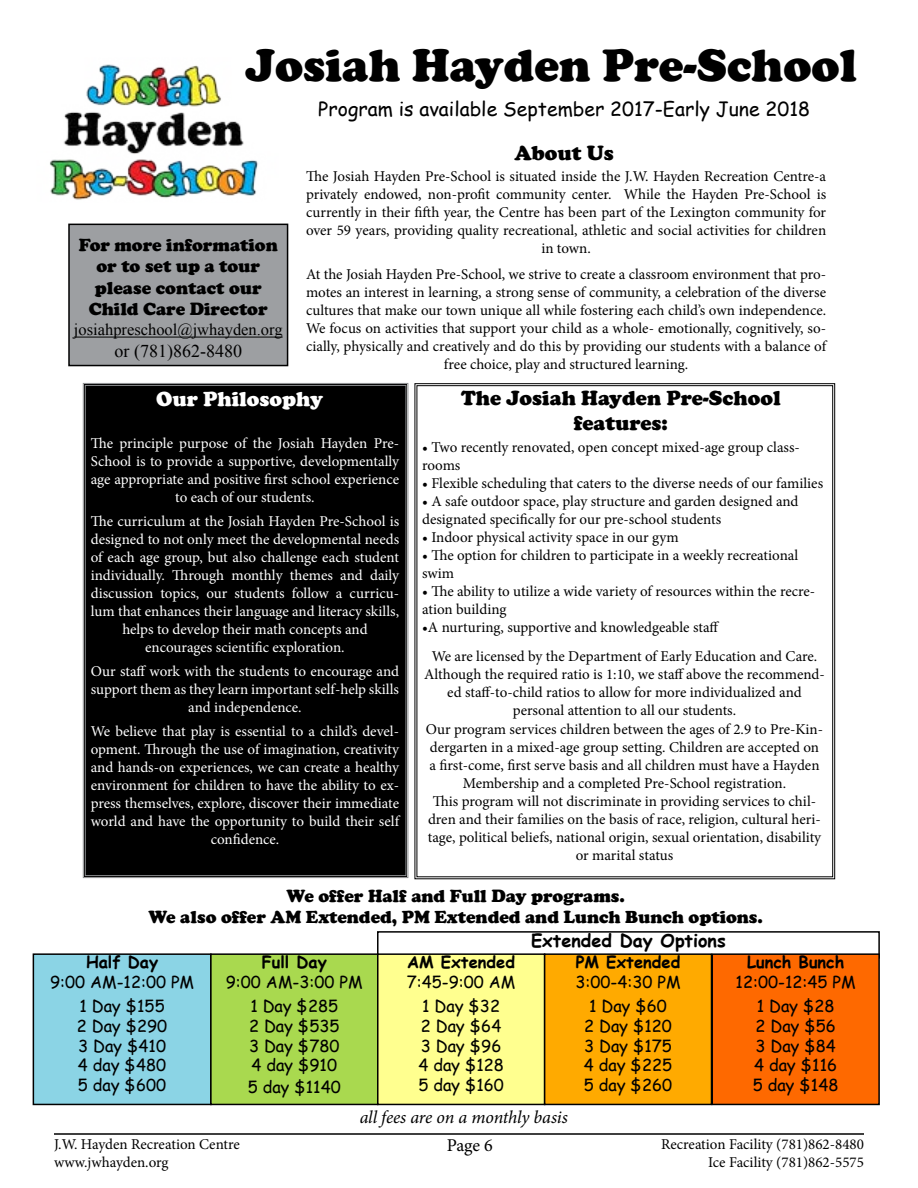
<style>
.page{position:relative;width:918px;height:1188px;background:#fff}
.page>*{position:absolute;margin:0;border:0;box-sizing:border-box;transform-origin:0 0}
.t1{font:900 46.8px "Cooper";color:#000}
.t2{font:900 21px/25.2px "Cooper";color:#000;text-align:center}
.t3{font:900 21px "Cooper";color:#fff}
.t4{font:19.5px "Comic Sans MS";color:#000}
.t5{font:900 18px/21.6px "Cooper";color:#000;text-align:center}
.t6{font:italic 18px "Minion Pro";letter-spacing:-.01em;color:#000}
.t7{font:700 18px "Comic Sans MS";color:#000}
.t8{font:18px "Times New Roman";color:#000}
.t9{font:18px "Minion Pro";color:#000}
.t10{font:16.5px/19.8px "Comic Sans MS";color:#000;text-align:center}
.t11{font:700 16.5px "Comic Sans MS";color:#000}
.t12{font:16.5px "Times New Roman";color:#000}
.t13{font:15px/18px "Minion Pro";color:#000}
.t14{font:15px/18px "Minion Pro";color:#fff;text-align:center}
</style>
<div class="page">
<div style="left:82px;top:383px;width:327px;height:496px;background:#000"></div>
<div style="left:85px;top:385px;width:321px;height:491px;border:1px solid #8a8c8e"></div>
<svg style="left:414px;top:383px;width:422px;height:497px"></svg>
<hr style="left:54px;top:1133px;width:810px;height:2px;background:#000">
<div style="left:377px;top:931px;width:503px;height:28px;border:2px solid #000"></div>
<div style="left:33px;top:954px;width:178px;height:150px;background:#8bd4e5"></div>
<div style="left:33px;top:953px;width:179px;height:152px;border:2px solid #000"></div>
<div style="left:211px;top:954px;width:167px;height:150px;background:#a9d94f"></div>
<div style="left:210px;top:953px;width:168px;height:152px;border:2px solid #000"></div>
<div style="left:378px;top:954px;width:167px;height:150px;background:#ffff8f"></div>
<div style="left:377px;top:953px;width:168px;height:152px;border:2px solid #000"></div>
<div style="left:545px;top:954px;width:166px;height:150px;background:#fa0"></div>
<div style="left:544px;top:953px;width:168px;height:152px;border:2px solid #000"></div>
<div style="left:712px;top:954px;width:167px;height:150px;background:#fe6900"></div>
<div style="left:712px;top:953px;width:168px;height:152px;border:2px solid #000"></div>
<img style="left:50px;top:64px;width:208px;height:136px">
<div style="left:69px;top:224px;width:219px;height:142px;background:#9d9fa2"></div>
<hr style="left:74px;top:337px;width:209px;height:1px;background:#000">
<div style="left:68px;top:224px;width:220px;height:142px;border:2px solid #000"></div>
<h1 class="t1" style="left:246px;top:38px;width:613px">Josiah Hayden Pre-School</h1>
<h3 class="t4" style="left:318px;top:95px;width:493px">Program is available September 2017-Early June 2018</h3>
<p class="t5" style="left:79px;top:234px;width:201px">For more information or to set up a tour please contact our<br>Child Care Director</p>
<p class="t12" style="left:74px;top:319px;width:210px">josiahpreschool@jwhayden.org</p>
<p class="t8" style="left:115px;top:339px;width:129px">or (781)862-8480</p>
<h2 class="t2" style="left:514px;top:140px;width:101px">About Us</h2>
<p class="t13" style="left:306px;top:168px;width:522px;text-align:center">The Josiah Hayden Pre-School is situated inside the J.W. Hayden Recreation Centre-a privately endowed, non-profit community center. While the Hayden Pre-School is currently in their fifth year, the Centre has been part of the Lexington community for over 59 years, providing quality recreational, athletic and social activities for children in town.</p>
<p class="t13" style="left:306px;top:265px;width:522px;text-align:center">At the Josiah Hayden Pre-School, we strive to create a classroom environment that pro&shy;motes an interest in learning, a strong sense of community, a celebration of the diverse cultures that make our town unique all while fostering each child’s own independence.<br>We focus on activities that support your child as a whole- emotionally, cognitively, so&shy;cially, physically and creatively and do this by providing our students with a balance of free choice, play and structured learning.</p>
<h2 class="t3" style="left:156px;top:387px;width:169px">Our Philosophy</h2>
<h2 class="t2" style="left:461px;top:385px;width:321px">The Josiah Hayden Pre-School features:</h2>
<p class="t14" style="left:91px;top:434px;width:310px">The principle purpose of the Josiah Hayden Pre-School is to provide a supportive, developmentally age appropriate and positive first school experience to each of our students.</p>
<p class="t14" style="left:91px;top:512px;width:310px">The curriculum at the Josiah Hayden Pre-School is designed to not only meet the developmental needs of each age group, but also challenge each student individually. Through monthly themes and daily discussion topics, our students follow a curricu&shy;lum that enhances their language and literacy skills, helps to develop their math concepts and encourages scientific exploration.</p>
<p class="t14" style="left:91px;top:662px;width:310px">Our staff work with the students to encourage and support them as they learn important self-help skills and independence.</p>
<p class="t14" style="left:91px;top:722px;width:310px">We believe that play is essential to a child’s devel&shy;opment. Through the use of imagination, creativity and hands-on experiences, we can create a healthy environment for children to have the ability to ex&shy;press themselves, explore, discover their immediate world and have the opportunity to build their self confidence.</p>
<p class="t13" style="left:422px;top:439px;width:379px">• Two recently renovated, open concept mixed-age group class&shy;rooms</p>
<p class="t13" style="left:422px;top:475px;width:403px">• Flexible scheduling that caters to the diverse needs of our families</p>
<p class="t13" style="left:422px;top:493px;width:378px">• A safe outdoor space, play structure and garden designed and designated specifically for our pre-school students</p>
<p class="t13" style="left:422px;top:529px;width:258px">• Indoor physical activity space in our gym</p>
<p class="t13" style="left:422px;top:547px;width:378px">• The option for children to participate in a weekly recreational swim</p>
<p class="t13" style="left:422px;top:583px;width:395px">• The ability to utilize a wide variety of resources within the recre&shy;ation building</p>
<p class="t13" style="left:432px;top:613px;width:387px;line-height:28.5px;text-indent:-10px">•A nurturing, supportive and knowledgeable staff<br>We are licensed by the Department of Early Education and Care.</p>
<p class="t13" style="left:424px;top:665px;width:402px;text-align:center">Although the required ratio is 1:10, we staff above the recommend&shy;ed staff-to-child ratios to allow for more individualized and personal attention to all our students.</p>
<p class="t13" style="left:426px;top:721px;width:399px;text-align:center">Our program services children between the ages of 2.9 to Pre-Kin&shy;dergarten in a mixed-age group setting. Children are accepted on a first-come, first serve basis and all children must have a Hayden Membership and a completed Pre-School registration.<br>This program will not discriminate in providing services to chil&shy;dren and their families on the basis of race, religion, cultural heri&shy;tage, political beliefs, national origin, sexual orientation, disability or marital status</p>
<p class="t5" style="left:148px;top:885px;width:616px">We offer Half and Full Day programs.<br>We also offer AM Extended, PM Extended and Lunch Bunch options.</p>
<p class="t11" style="left:86px;top:950px;width:74px">Half Day</p>
<p class="t10" style="left:50px;top:969px;width:146px;line-height:24px">9:00 AM-12:00 PM<br>1 Day $155</p>
<p class="t10" style="left:77px;top:1015px;width:92px;text-align:justify">2 Day $290<br>3 Day $410<br>4 day $480<br>5 day $600</p>
<p class="t7" style="left:531px;top:927px;width:196px">Extended Day Options</p>
<p class="t11" style="left:262px;top:950px;width:67px">Full Day</p>
<p class="t10" style="left:226px;top:969px;width:138px;line-height:24px">9:00 AM-3:00 PM<br>1 Day $285</p>
<p class="t10" style="left:249px;top:1015px;width:92px;text-align:justify">2 Day $535<br>3 Day $780<br>4 day $910</p>
<p class="t10" style="left:248px;top:1077px;width:95px">5 day $1140</p>
<p class="t11" style="left:407px;top:950px;width:110px">AM Extended</p>
<p class="t10" style="left:407px;top:969px;width:110px;line-height:24px">7:45-9:00 AM<br>1 Day $32</p>
<p class="t10" style="left:418px;top:1015px;width:87px;text-align:left">2 Day $64<br>3 Day $96<br>4 day $128<br>5 day $160</p>
<p class="t11" style="left:576px;top:950px;width:106px">PM Extended</p>
<p class="t10" style="left:575px;top:969px;width:107px;line-height:24px">3:00-4:30 PM<br>1 Day $60</p>
<p class="t10" style="left:584px;top:1015px;width:90px;text-align:justify">2 Day $120<br>3 Day $175<br>4 day $225<br>5 day $260</p>
<p class="t11" style="left:747px;top:950px;width:99px">Lunch Bunch</p>
<p class="t10" style="left:736px;top:969px;width:122px;line-height:24px">12:00-12:45 PM<br>1 Day $28</p>
<p class="t10" style="left:753px;top:1015px;width:87px;text-align:left">2 Day $56<br>3 Day $84<br>4 day $116<br>5 day $148</p>
<p class="t6" style="left:360px;top:1105px;width:210px">all fees are on a monthly basis</p>
<p class="t13" style="left:54px;top:1135px;width:187px">J.W. Hayden Recreation Centre</p>
<p class="t9" style="left:447px;top:1133px;width:48px">Page 6</p>
<p class="t13" style="left:54px;top:1153px;width:116px">www.jwhayden.org</p>
<p class="t13" style="left:661px;top:1135px;width:204px;text-align:right">Recreation Facility (781)862-8480<br>Ice Facility (781)862-5575</p>
</div>
